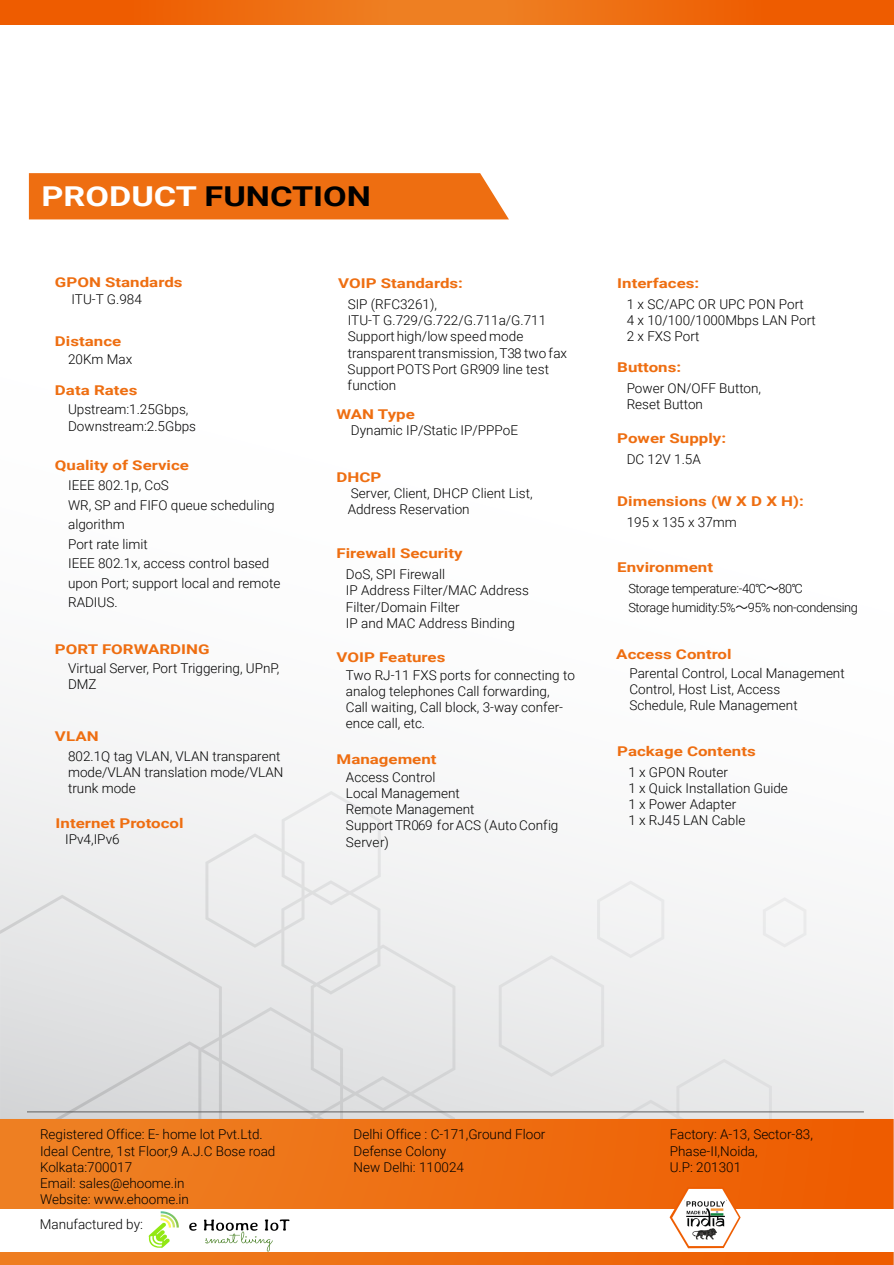
<style>
.page{position:relative;width:894px;height:1265px;background:#fff}
.page>*{position:absolute;margin:0;border:0;box-sizing:border-box;transform-origin:0 0}
.t1{font:700 27.45px "Roboto";color:#000;scale:1.25 1}
.t2{font:300 13.5px/16.2px "Roboto";color:#000}
.t3{font:700 13.5px "Roboto";color:#ee6e11;scale:1.25 1}
.t4{font:300 12.75px/19.5px "Roboto";letter-spacing:-.03em;color:#000}
.s1{color:#fff}
.s2{font-family:"Koz Go Pr 6 N";font-weight:400}
</style>
<div class="page">
<svg style="left:0;top:791px;width:806px;height:327px"></svg>
<div style="left:0;top:1118px;width:893px;height:146px;background:linear-gradient(to right,#ee8225,#ee5b00)"></div>
<div style="left:0;top:1208px;width:893px;height:43px;background:#fff"></div>
<svg style="left:666px;top:1182px;width:77px;height:27px"></svg>
<img style="left:668px;top:1179px;width:73px;height:76px">
<svg style="left:148px;top:1211px;width:31px;height:37px"></svg>
<svg style="left:189px;top:1219px;width:100px;height:32px"></svg>
<img style="left:671px;top:1182px;width:68px;height:70px">
<div style="left:29px;top:173px;width:479px;height:46px;background:#ee6e11"></div>
<hr style="left:27px;top:1111px;width:836px;height:1px;background:#606060">
<svg style="left:0;top:0;width:893px;height:24px"></svg>
<h1 class="t1" style="left:41px;top:176px;width:265px"><span class="s1">PRODUCT</span> FUNCTION</h1>
<p class="t3" style="left:55px;top:272px;width:103px">GPON Standards</p>
<p class="t2" style="left:71px;top:290px;width:72px">ITU-T G.984</p>
<p class="t3" style="left:55px;top:331px;width:54px">Distance</p>
<p class="t2" style="left:68px;top:350px;width:66px">20Km Max</p>
<p class="t3" style="left:55px;top:381px;width:67px">Data Rates</p>
<p class="t2" style="left:68px;top:401px;width:129px">Upstream:1.25Gbps,<br>Downstream:2.5Gbps</p>
<p class="t3" style="left:55px;top:455px;width:109px">Quality of Service</p>
<p class="t2" style="left:68px;top:475px;width:214px;line-height:19.5px">IEEE 802.1p, CoS<br>WR, SP and FIFO queue scheduling algorithm<br>Port rate limit<br>IEEE 802.1x, access control based upon Port; support local and remote<br>RADIUS.</p>
<p class="t3" style="left:55px;top:640px;width:125px">PORT FORWARDING</p>
<p class="t2" style="left:68px;top:659px;width:213px">Virtual Server, Port Triggering, UPnP,<br>DMZ</p>
<p class="t3" style="left:55px;top:727px;width:36px">VLAN</p>
<p class="t2" style="left:68px;top:747px;width:217px">802.1Q tag VLAN, VLAN transparent mode/VLAN translation mode/VLAN trunk mode</p>
<p class="t3" style="left:56px;top:813px;width:104px">Internet Protocol</p>
<p class="t2" style="left:65px;top:831px;width:56px">IPv4,IPv6</p>
<p class="t3" style="left:338px;top:274px;width:101px">VOIP Standards:</p>
<p class="t2" style="left:347px;top:295px;width:221px">SIP (RFC3261),<br>ITU-T G.729/G.722/G.711a/G.711<br>Support high/low speed mode transparenttransmission, T38 two fax<br>SupportPOTS Port GR909 line test function</p>
<p class="t3" style="left:336px;top:404px;width:64px">WAN Type</p>
<p class="t2" style="left:351px;top:421px;width:168px">Dynamic IP/Static IP/PPPoE</p>
<p class="t3" style="left:336px;top:467px;width:37px">DHCP</p>
<p class="t2" style="left:347px;top:484px;width:186px">Server, Client, DHCP Client List,<br>Address Reservation</p>
<p class="t3" style="left:336px;top:544px;width:102px">Firewall Security</p>
<p class="t2" style="left:346px;top:566px;width:184px">DoS, SPI Firewall<br>IP Address Filter/MAC Address<br>Filter/Domain Filter<br>IP and MAC Address Binding</p>
<p class="t3" style="left:336px;top:647px;width:89px">VOIP Features</p>
<p class="t2" style="left:346px;top:666px;width:230px">Two RJ-11 FXS ports for connecting to analog telephones Call forwarding,<br>Call waiting, Call block, 3-way confer&shy;ence call, etc.</p>
<p class="t3" style="left:336px;top:749px;width:81px">Management</p>
<p class="t2" style="left:346px;top:768px;width:214px">Access Control<br>Local Management<br>Remote Management<br>Support TR069 forACS (AutoConfig<br>Server)</p>
<p class="t3" style="left:617px;top:274px;width:67px">Interfaces:</p>
<p class="t2" style="left:626px;top:295px;width:190px">1 x SC/APC OR UPC PON Port<br>4 x 10/100/1000Mbps LAN Port<br>2 x FXS Port</p>
<p class="t3" style="left:617px;top:358px;width:53px">Buttons:</p>
<p class="t2" style="left:626px;top:379px;width:136px">Power ON/OFF Button,<br>Reset Button</p>
<p class="t3" style="left:617px;top:428px;width:88px">Power Supply:</p>
<p class="t2" style="left:626px;top:450px;width:76px">DC 12V 1.5A</p>
<p class="t3" style="left:617px;top:491px;width:151px">Dimensions (W X D X H):</p>
<p class="t2" style="left:626px;top:513px;width:111px">195 x 135 x 37mm</p>
<p class="t3" style="left:617px;top:557px;width:78px">Environment</p>
<p class="t4" style="left:628px;top:578px;width:231px">Storage temperature:-40℃<span class="s2">～</span>80℃<br>Storage humidity:5%<span class="s2">～</span>95% non-condensing</p>
<p class="t3" style="left:616px;top:644px;width:94px">Access Control</p>
<p class="t2" style="left:629px;top:664px;width:217px">Parental Control, Local Management<br>Control, Host List, Access<br>Schedule, Rule Management</p>
<p class="t3" style="left:617px;top:742px;width:112px">Package Contents</p>
<p class="t2" style="left:628px;top:763px;width:161px">1 x GPON Router<br>1 x Quick Installation Guide<br>1 x Power Adapter<br>1 x RJ45 LAN Cable</p>
<p class="t2" style="left:40px;top:1126px;width:237px">Registered Office: E- home lot Pvt.Ltd.<br>Ideal Centre, 1st Floor,9 A.J.C Bose road<br>Kolkata:700017<br>Email: sales@ehoome.in<br>Website: www.ehoome.in</p>
<p class="t2" style="left:353px;top:1126px;width:193px">Delhi Office : C-171,Ground Floor<br>Defense Colony<br>New Delhi: 110024</p>
<p class="t2" style="left:669px;top:1126px;width:145px">Factory: A-13, Sector-83,<br>Phase-II,Noida,<br>U.P: 201301</p>
<p class="t2" style="left:40px;top:1215px;width:105px">Manufactured by:</p>
</div>
